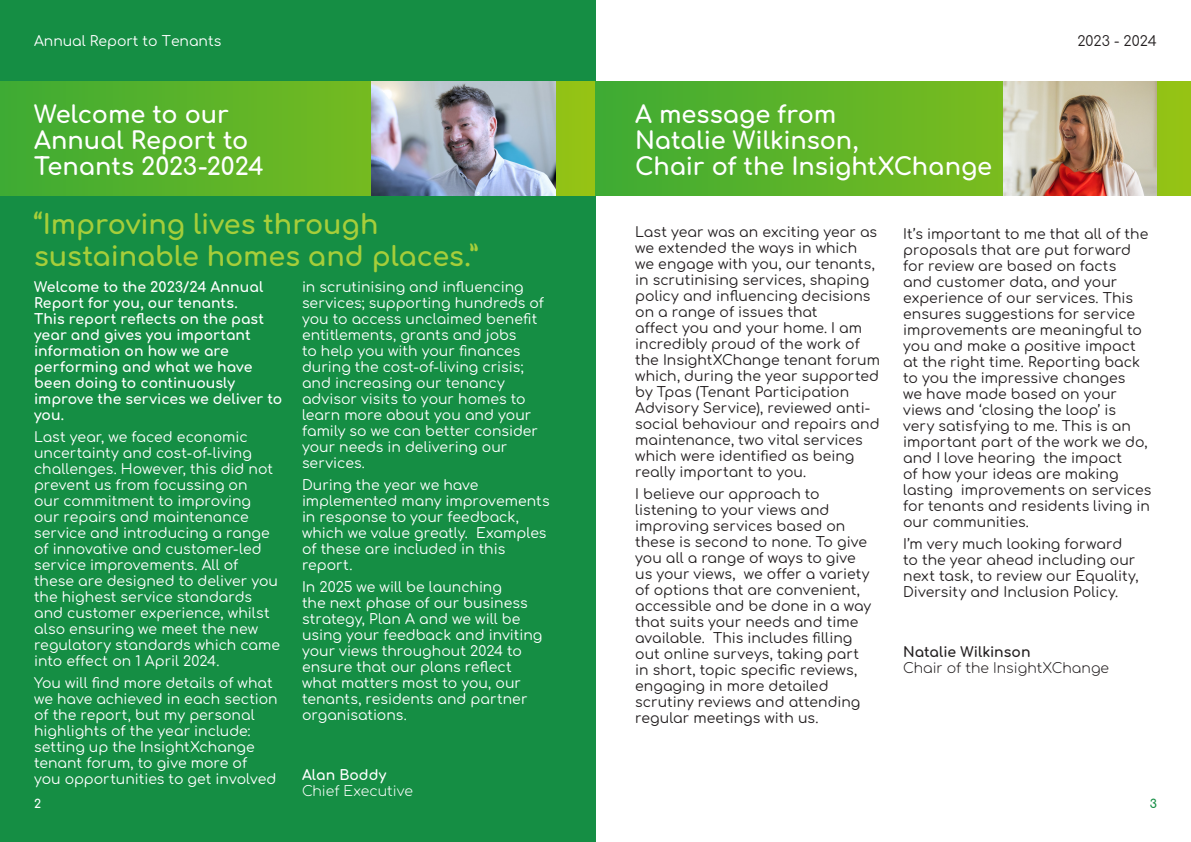
<style>
.page{position:relative;width:1191px;height:842px;background:#fff}
.page>*{position:absolute;margin:0;border:0;box-sizing:border-box;transform-origin:0 0}
.t1{font:27px/31.9px "Comfortaa";letter-spacing:-.005em;color:#a6ce3a}
.t2{font:24px/26px "Comfortaa";color:#fff}
.t3{font:14px/16px "Comfortaa";color:#fff}
.t4{font:14px/16px "Comfortaa";color:#231f20}
.t5{font:12px "Comfortaa";color:#fff}
.t6{font:12px "Comfortaa";color:#158e44}
</style>
<div class="page">
<div style="left:0;top:0;width:595px;height:842px;background:#158e44"></div>
<svg style="left:0;top:81px;width:595px;height:114px;background:#5eb428"></svg>
<svg style="left:595px;top:81px;width:596px;height:114px;background:#60b427"></svg>
<img style="left:371px;top:81px;width:185px;height:114px">
<img style="left:1003px;top:81px;width:154px;height:114px">
<p class="t3" style="left:34px;top:32px;width:189px">Annual Report to Tenants</p>
<p class="t4" style="left:1077px;top:32px;width:81px">2023 - 2024</p>
<p class="t2" style="left:34px;top:98px;width:231px">Welcome to our<br>Annual Report to<br>Tenants 2023-2024</p>
<p class="t2" style="left:635px;top:98px;width:358px">A message from<br>Natalie Wilkinson,<br>Chair of the InsightXChange</p>
<p class="t1" style="left:34px;top:205px;width:445px">“Improving lives through sustainable homes and places.”</p>
<p class="t3" style="left:34px;top:277px;width:250px">Welcome to the 2023/24 Annual<br>Report for you, our tenants.<br>This report reflects on the past year and gives you important information on how we are performing and what we have been doing to continuously improve the services we deliver to you.</p>
<p class="t3" style="left:34px;top:427px;width:248px">Last year, we faced economic uncertainty and cost-of-living challenges. However, this did not prevent us from focussing on<br>our commitment to improving<br>our repairs and maintenance service and introducing a range of innovative and customer-led service improvements. All of these are designed to deliver you the highest service standards and customer experience, whilst also ensuring we meet the new regulatory standards which came into effect on 1 April 2024.</p>
<p class="t3" style="left:34px;top:673px;width:245px">You will find more details of what we have achieved in each section of the report, but my personal highlights of the year include: setting up the InsightXchange tenant forum, to give more of<br>you opportunities to get involved</p>
<p class="t3" style="left:302px;top:277px;width:244px">in scrutinising and influencing services; supporting hundreds of you to access unclaimed benefit entitlements, grants and jobs<br>to help you with your finances during the cost-of-living crisis; and increasing our tenancy advisor visits to your homes to learn more about you and your family so we can better consider your needs in delivering our services.</p>
<p class="t3" style="left:302px;top:475px;width:249px">During the year we have implemented many improvements in response to your feedback, which we value greatly. Examples of these are included in this report.</p>
<p class="t3" style="left:302px;top:577px;width:242px">In 2025 we will be launching<br>the next phase of our business strategy, Plan A and we will be using your feedback and inviting your views throughout 2024 to ensure that our plans reflect what matters most to you, our tenants, residents and partner organisations.</p>
<p class="t3" style="left:302px;top:765px;width:113px">Alan Boddy<br>Chief Executive</p>
<p class="t4" style="left:635px;top:222px;width:246px">Last year was an exciting year as we extended the ways in which<br>we engage with you, our tenants, in scrutinising services, shaping policy and influencing decisions on a range of issues that<br>affect you and your home. I am incredibly proud of the work of the InsightXChange tenant forum which, during the year supported by Tpas (Tenant Participation<br>Advisory Service), reviewed anti&shy;social behaviour and repairs and maintenance, two vital services which were identified as being really important to you.</p>
<p class="t4" style="left:635px;top:484px;width:237px">I believe our approach to listening to your views and improving services based on these is second to none. To give you all a range of ways to give us your views, we offer a variety of options that are convenient, accessible and be done in a way that suits your needs and time available. This includes filling out online surveys, taking part in short, topic specific reviews, engaging in more detailed scrutiny reviews and attending regular meetings with us.</p>
<p class="t4" style="left:903px;top:224px;width:250px">It’s important to me that all of the proposals that are put forward for review are based on facts<br>and customer data, and your experience of our services. This ensures suggestions for service improvements are meaningful to you and make a positive impact at the right time. Reporting back to you the impressive changes<br>we have made based on your views and ‘closing the loop’ is<br>very satisfying to me. This is an important part of the work we do, and I love hearing the impact<br>of how your ideas are making lasting improvements on services for tenants and residents living in our communities.</p>
<p class="t4" style="left:903px;top:534px;width:237px">I’m very much looking forward to the year ahead including our next task, to review our Equality,<br>Diversity and Inclusion Policy.</p>
<p class="t4" style="left:903px;top:642px;width:207px">Natalie Wilkinson<br>Chair of the InsightXChange</p>
<p class="t5" style="left:34px;top:793px;width:9px">2</p>
<p class="t6" style="left:1149px;top:793px;width:9px">3</p>
</div>
